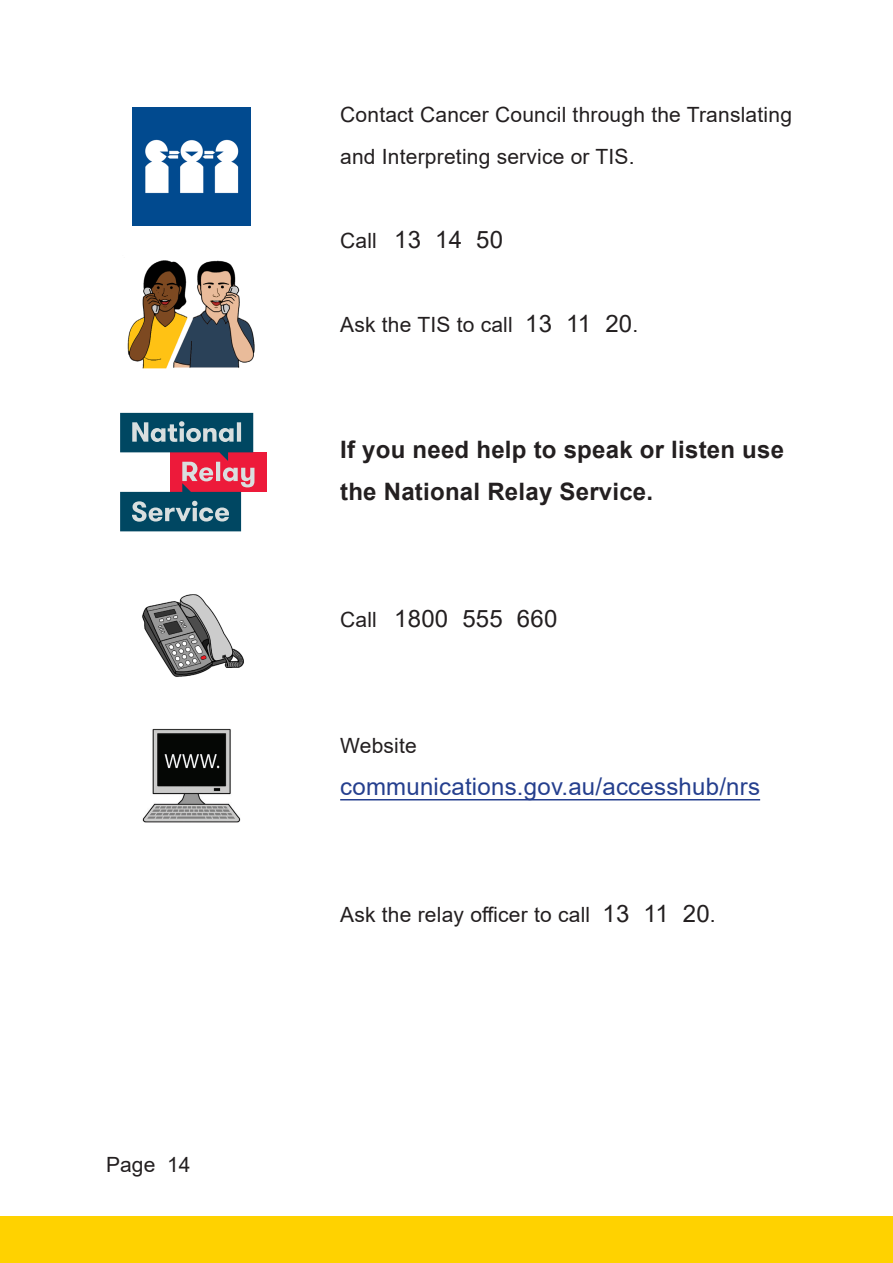
<style>
.page{position:relative;width:893px;height:1263px;background:#fff}
.page>*{position:absolute;margin:0;border:0;box-sizing:border-box;transform-origin:0 0}
.t1{font:700 24px/42px "Arial";letter-spacing:.01em;color:#231f20}
.t2{font:24px "Arial";letter-spacing:.01em;color:#253f8e}
.t3{font:24px "Arial";letter-spacing:.01em;color:#231f20}
.t4{font:21px/42px "Arial";letter-spacing:.01em;color:#231f20}
.s1{font-size:21px}
.s2{font-size:24px}
</style>
<div class="page">
<div style="left:0;top:1216px;width:893px;height:47px;background:#ffd200"></div>
<hr style="left:340px;top:799px;width:420px;height:1px;background:#253f8e">
<img style="left:132px;top:107px;width:119px;height:119px">
<img style="left:127px;top:260px;width:128px;height:109px">
<div style="left:170px;top:452px;width:97px;height:40px;background:#ed1a3a"></div>
<svg style="left:120px;top:413px;width:134px;height:118px"></svg>
<img style="left:142px;top:594px;width:102px;height:83px">
<img style="left:142px;top:728px;width:99px;height:95px">
<p class="t4" style="left:106px;top:1143px;width:86px">Page 14</p>
<p class="t4" style="left:340px;top:93px;width:453px">Contact Cancer Council through the Translating and Interpreting service or TIS.</p>
<p class="t3" style="left:340px;top:223px;width:164px"><span class="s1">Call</span> 13 14 50</p>
<p class="t4" style="left:340px;top:303px;width:300px">Ask the TIS to call <span class="s2">13 11 20</span>.</p>
<p class="t1" style="left:340px;top:429px;width:445px">If you need help to speak or listen use the National Relay Service.</p>
<p class="t3" style="left:340px;top:602px;width:219px"><span class="s1">Call</span> 1800 555 660</p>
<p class="t4" style="left:340px;top:725px;width:78px">Website</p>
<p class="t2" style="left:340px;top:770px;width:421px">communications.gov.au/accesshub/nrs</p>
<p class="t4" style="left:340px;top:893px;width:377px">Ask the relay officer to call <span class="s2">13 11 20</span>.</p>
</div>
